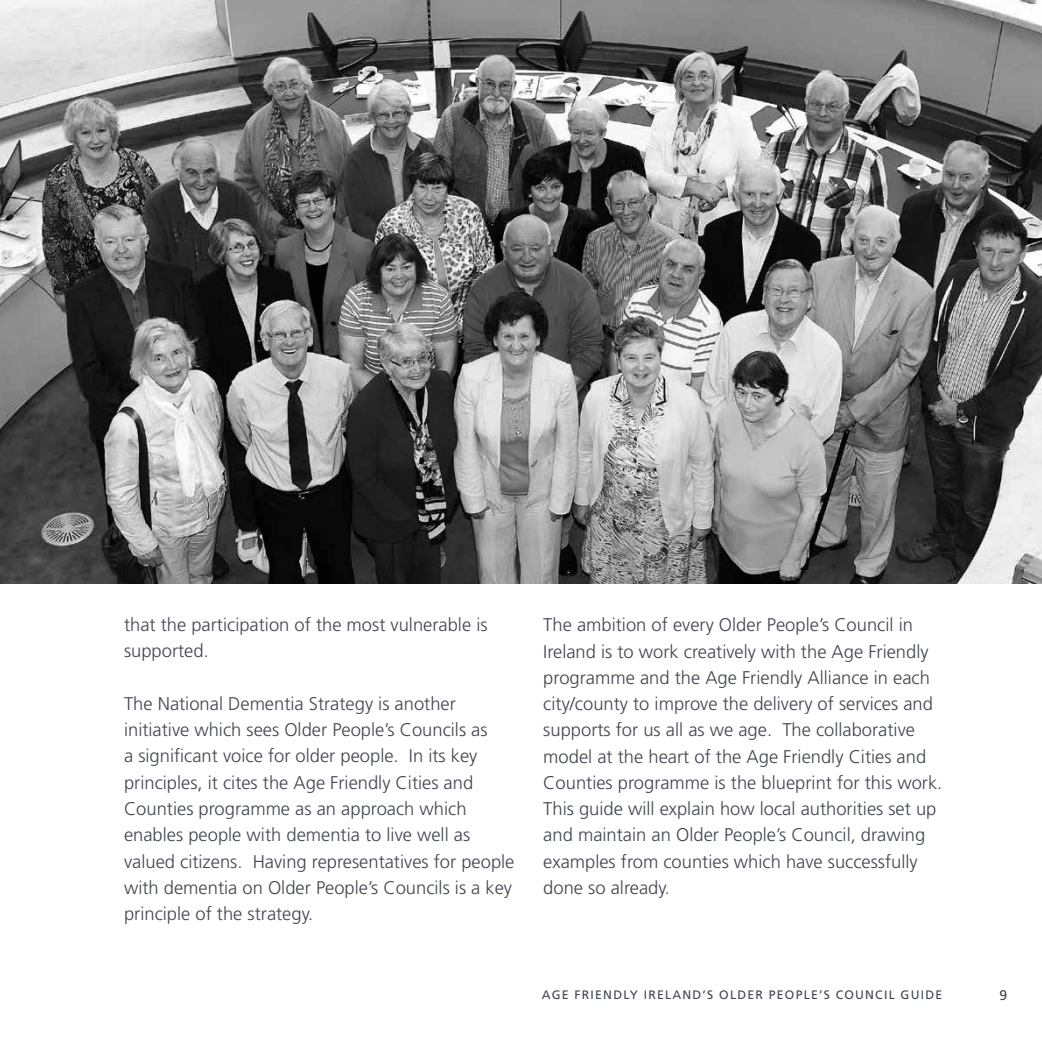
<style>
.page{position:relative;width:1042px;height:1042px;background:#fff}
.page>*{position:absolute;margin:0;border:0;box-sizing:border-box;transform-origin:0 0}
.t1{font:300 18.38px/26.2px "Frutiger";color:#42454f}
.t2{font:14px "Frutiger";color:#42454f}
.t3{font:12.25px "Frutiger";letter-spacing:.1em;color:#42454f}
</style>
<div class="page">
<img style="left:0;top:0;width:1042px;height:583px">
<p class="t1" style="left:124px;top:612px;width:365px">that the participation of the most vulnerable is supported.</p>
<p class="t1" style="left:124px;top:690px;width:392px">The National Dementia Strategy is another initiative which sees Older People’s Councils as<br>a significant voice for older people. In its key principles, it cites the Age Friendly Cities and Counties programme as an approach which enables people with dementia to live well as valued citizens. Having representatives for people with dementia on Older People’s Councils is a key principle of the strategy.</p>
<p class="t1" style="left:543px;top:612px;width:400px">The ambition of every Older People’s Council in Ireland is to work creatively with the Age Friendly programme and the Age Friendly Alliance in each city/county to improve the delivery of services and supports for us all as we age. The collaborative model at the heart of the Age Friendly Cities and Counties programme is the blueprint for this work.<br>This guide will explain how local authorities set up and maintain an Older People’s Council, drawing examples from counties which have successfully done so already.</p>
<p class="t3" style="left:542px;top:987px;width:402px">AGE FRIENDLY IRELAND’S OLDER PEOPLE’S COUNCIL GUIDE</p>
<p class="t2" style="left:999px;top:987px;width:9px">9</p>
</div>
